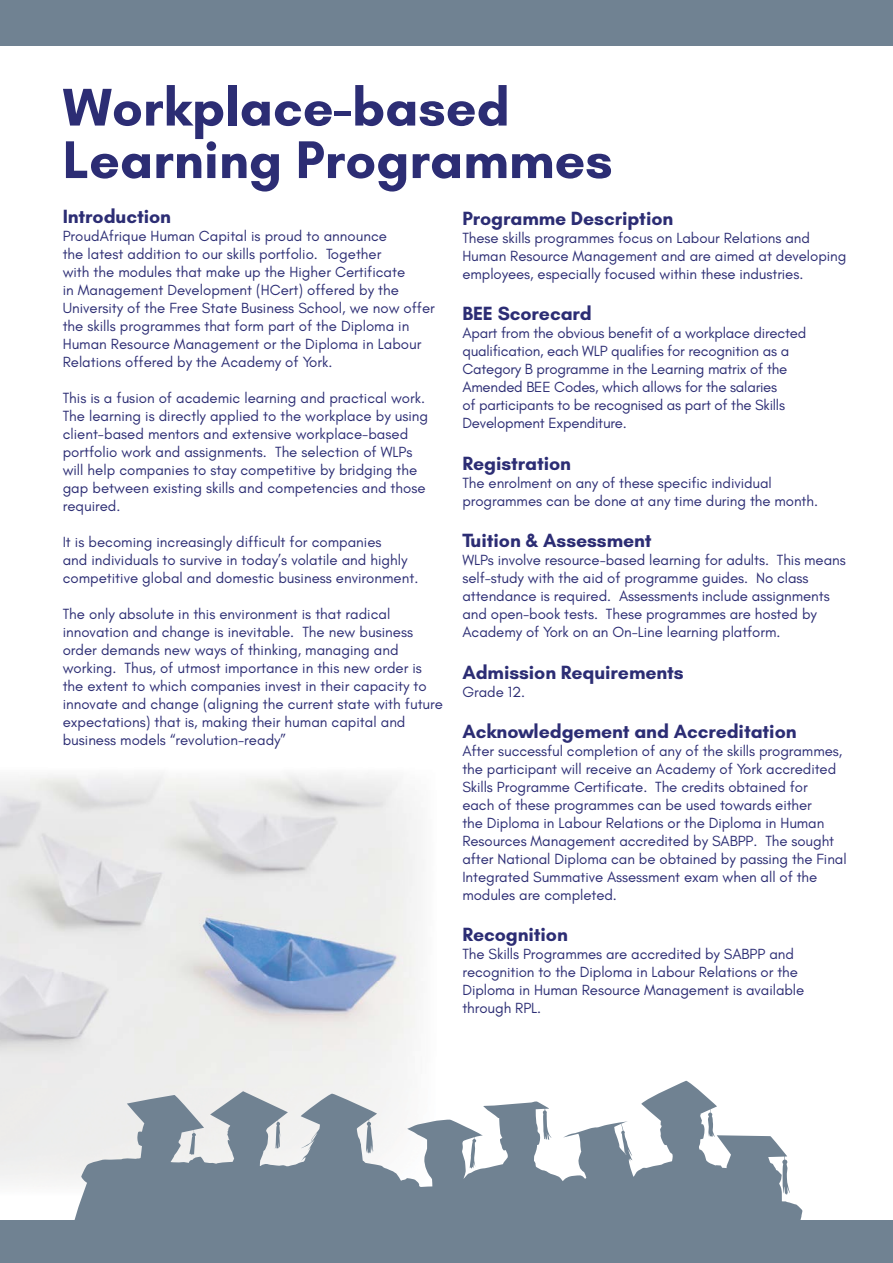
<style>
.page{position:relative;width:893px;height:1263px;background:#fff}
.page>*{position:absolute;margin:0;border:0;box-sizing:border-box;transform-origin:0 0}
.t1{font:700 54px/52.5px "Glacial Indifference";color:#2c2d74}
.t2{font:700 19.5px "Glacial Indifference";letter-spacing:-.005em;color:#2c2d74}
.t3{font:15px/18px "Glacial Indifference";letter-spacing:-.005em;color:#2c2d74}
</style>
<div class="page">
<img style="left:0;top:773px;width:417px;height:411px">
<div style="left:0;top:0;width:893px;height:45px;background:#708292"></div>
<div style="left:0;top:1220px;width:893px;height:43px;background:#708292"></div>
<svg style="left:61px;top:1081px;width:742px;height:139px;fill:#708292"></svg>
<h1 class="t1" style="left:63px;top:80px;width:551px">Workplace-based<br>Learning Programmes</h1>
<h2 class="t2" style="left:462px;top:206px;width:212px">Programme Description</h2>
<p class="t3" style="left:462px;top:229px;width:385px">These skills programmes focus on Labour Relations and<br>Human Resource Management and are aimed at developing employees, especially focused within these industries.</p>
<h2 class="t2" style="left:462px;top:302px;width:131px">BEE Scorecard</h2>
<p class="t3" style="left:462px;top:324px;width:345px">Apart from the obvious benefit of a workplace directed qualification, each WLP qualifies for recognition as a Category B programme in the Learning matrix of the Amended BEE Codes, which allows for the salaries<br>of participants to be recognised as part of the Skills Development Expenditure.</p>
<h2 class="t2" style="left:462px;top:451px;width:110px">Registration</h2>
<p class="t3" style="left:462px;top:474px;width:357px">The enrolment on any of these specific individual programmes can be done at any time during the month.</p>
<h2 class="t2" style="left:462px;top:528px;width:191px">Tuition &amp; Assessment</h2>
<p class="t3" style="left:462px;top:551px;width:385px">WLPs involve resource-based learning for adults. This means self-study with the aid of programme guides. No class attendance is required. Assessments include assignments and open-book tests. These programmes are hosted by Academy of York on an On-Line learning platform.</p>
<h2 class="t2" style="left:462px;top:660px;width:223px">Admission Requirements</h2>
<p class="t3" style="left:462px;top:683px;width:64px">Grade 12.</p>
<h2 class="t2" style="left:462px;top:719px;width:336px">Acknowledgement and Accreditation</h2>
<p class="t3" style="left:462px;top:742px;width:386px">After successful completion of any of the skills programmes, the participant will receive an Academy of York accredited Skills Programme Certificate. The credits obtained for<br>each of these programmes can be used towards either<br>the Diploma in Labour Relations or the Diploma in Human Resources Management accredited by SABPP. The sought after National Diploma can be obtained by passing the Final Integrated Summative Assessment exam when all of the modules are completed.</p>
<h2 class="t2" style="left:462px;top:923px;width:107px">Recognition</h2>
<p class="t3" style="left:462px;top:945px;width:343px">The Skills Programmes are accredited by SABPP and recognition to the Diploma in Labour Relations or the Diploma in Human Resource Management is available through RPL.</p>
<h2 class="t2" style="left:63px;top:204px;width:110px">Introduction</h2>
<p class="t3" style="left:63px;top:227px;width:374px">ProudAfrique Human Capital is proud to announce<br>the latest addition to our skills portfolio. Together<br>with the modules that make up the Higher Certificate<br>in Management Development (HCert) offered by the University of the Free State Business School, we now offer the skills programmes that form part of the Diploma in Human Resource Management or the Diploma in Labour Relations offered by the Academy of York.</p>
<p class="t3" style="left:63px;top:389px;width:367px">This is a fusion of academic learning and practical work.<br>The learning is directly applied to the workplace by using client-based mentors and extensive workplace-based portfolio work and assignments. The selection of WLPs will help companies to stay competitive by bridging the gap between existing skills and competencies and those required.</p>
<p class="t3" style="left:63px;top:533px;width:357px">It is becoming increasingly difficult for companies<br>and individuals to survive in today’s volatile and highly competitive global and domestic business environment.</p>
<p class="t3" style="left:63px;top:605px;width:382px">The only absolute in this environment is that radical innovation and change is inevitable. The new business order demands new ways of thinking, managing and working. Thus, of utmost importance in this new order is the extent to which companies invest in their capacity to innovate and change (aligning the current state with future expectations) that is, making their human capital and business models “revolution-ready”</p>
</div>
